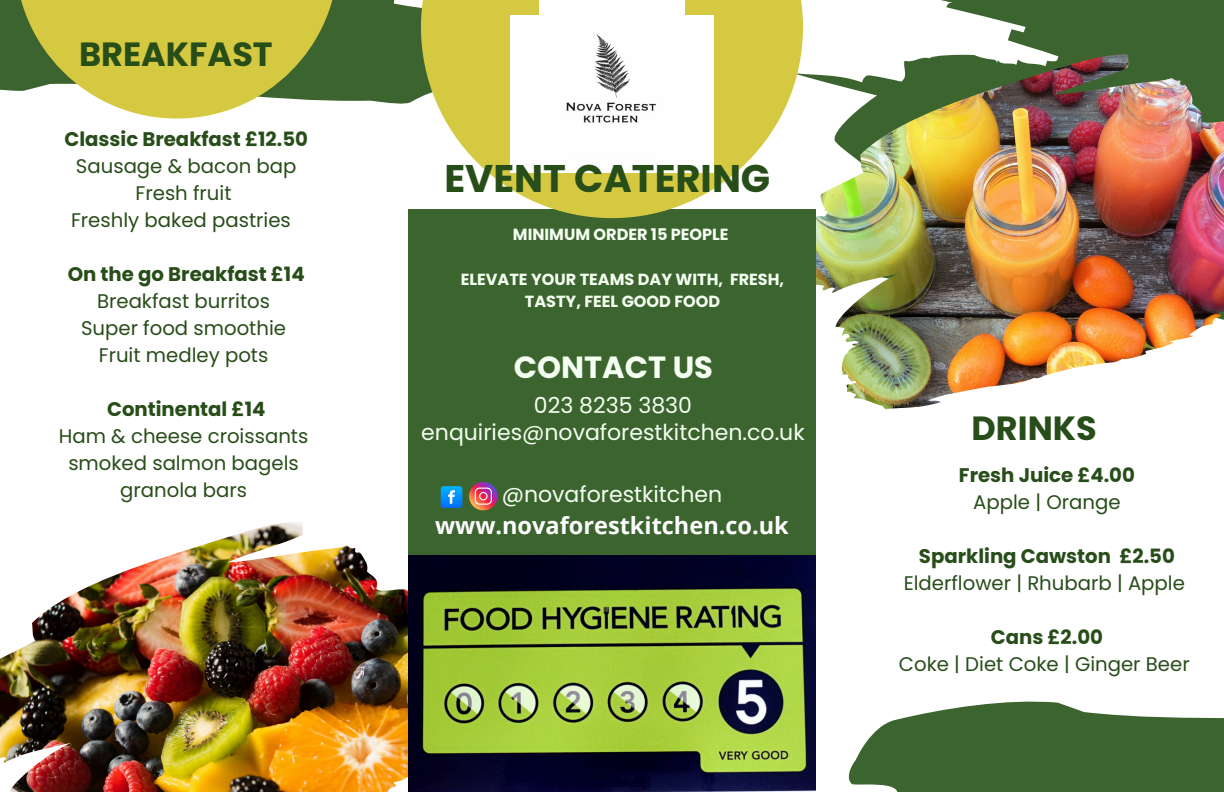
<style>
.page{position:relative;width:1224px;height:792px;background:#fff}
.page>*{position:absolute;margin:0;border:0;box-sizing:border-box;transform-origin:0 0}
.t1{font:700 38.5px "Poppins";color:#274d19}
.t2{font:700 33.5px "Poppins";color:#274d19}
.t3{font:700 30.6px "Poppins";color:#f4fff1}
.t4{font:700 23.5px "Open Sans";color:#fff}
.t5{font:22px "Poppins";color:#f4fff1}
.t6{font:19.7px/27px "Poppins";color:#274d19;text-align:center}
.t7{font:700 19.7px/27px "Poppins";color:#274d19;text-align:center}
.t8{font:700 16.1px/22.5px "Poppins";color:#f4fff1;text-align:center}
.s1{font-weight:700}
.s2{font-weight:400}
</style>
<div class="page">
<svg style="left:848px;top:701px;width:376px;height:91px;fill:#3c642e"></svg>
<div style="left:0;top:0;width:421px;height:104px;background:#3c642e"></div>
<svg style="left:885px;top:0;width:339px;height:410px;fill:#3c642e"></svg>
<img style="left:803px;top:54px;width:421px;height:355px">
<img style="left:0;top:522px;width:408px;height:270px">
<img style="left:408px;top:555px;width:408px;height:237px">
<div style="left:408px;top:209px;width:408px;height:346px;background:#3c642e"></div>
<svg style="left:15px;top:0;width:323px;height:119px;background:#c4c159"></svg>
<svg style="left:421px;top:0;width:382px;height:218px;fill:#d6c942"></svg>
<img style="left:510px;top:15px;width:204px;height:157px">
<img style="left:540px;top:0;width:144px;height:157px">
<svg style="left:469px;top:482px;width:29px;height:28px"></svg>
<svg style="left:441px;top:486px;width:21px;height:22px"></svg>
<p class="t2" style="left:79px;top:30px;width:195px">BREAKFAST</p>
<h5 class="t6" style="left:64px;top:125px;width:245px"><span class="s1">Classic Breakfast £12.50<br></span>Sausage &amp; bacon bap<br>Fresh fruit<br>Freshly baked pastries</h5>
<h5 class="t6" style="left:68px;top:260px;width:239px"><span class="s1">On the go Breakfast £14<br></span>Breakfast burritos<br>Super food smoothie<br>Fruit medley pots</h5>
<h5 class="t6" style="left:59px;top:395px;width:251px"><span class="s1">Continental £14<br></span>Ham &amp; cheese croissants smoked salmon bagels granola bars</h5>
<p class="t1" style="left:444px;top:152px;width:327px">EVENT CATERING</p>
<p class="t8" style="left:513px;top:223px;width:217px">MINIMUM ORDER 15 PEOPLE</p>
<p class="t8" style="left:461px;top:268px;width:325px">ELEVATE YOUR TEAMS DAY WITH, FRESH,<br>TASTY, FEEL GOOD FOOD</p>
<h1 class="t3" style="left:514px;top:346px;width:201px">CONTACT US</h1>
<p class="t5" style="left:534px;top:390px;width:160px">023 8235 3830</p>
<p class="t5" style="left:421px;top:417px;width:385px">enquiries@novaforestkitchen.co.uk</p>
<h2 class="t5" style="left:502px;top:479px;width:222px">@novaforestkitchen</h2>
<p class="t4" style="left:435px;top:509px;width:355px">www.novaforestkitchen.co.uk</p>
<p class="t2" style="left:972px;top:405px;width:127px">DRINKS</p>
<h2 class="t7" style="left:959px;top:462px;width:178px">Fresh Juice £4.00<br><span class="s2">Apple | Orange</span></h2>
<h4 class="t6" style="left:904px;top:543px;width:283px"><span class="s1">Sparkling Cawston £2.50<br></span>Elderflower | Rhubarb | Apple</h4>
<h4 class="t6" style="left:899px;top:624px;width:292px"><span class="s1">Cans £2.00<br></span>Coke | Diet Coke | Ginger Beer</h4>
</div>
